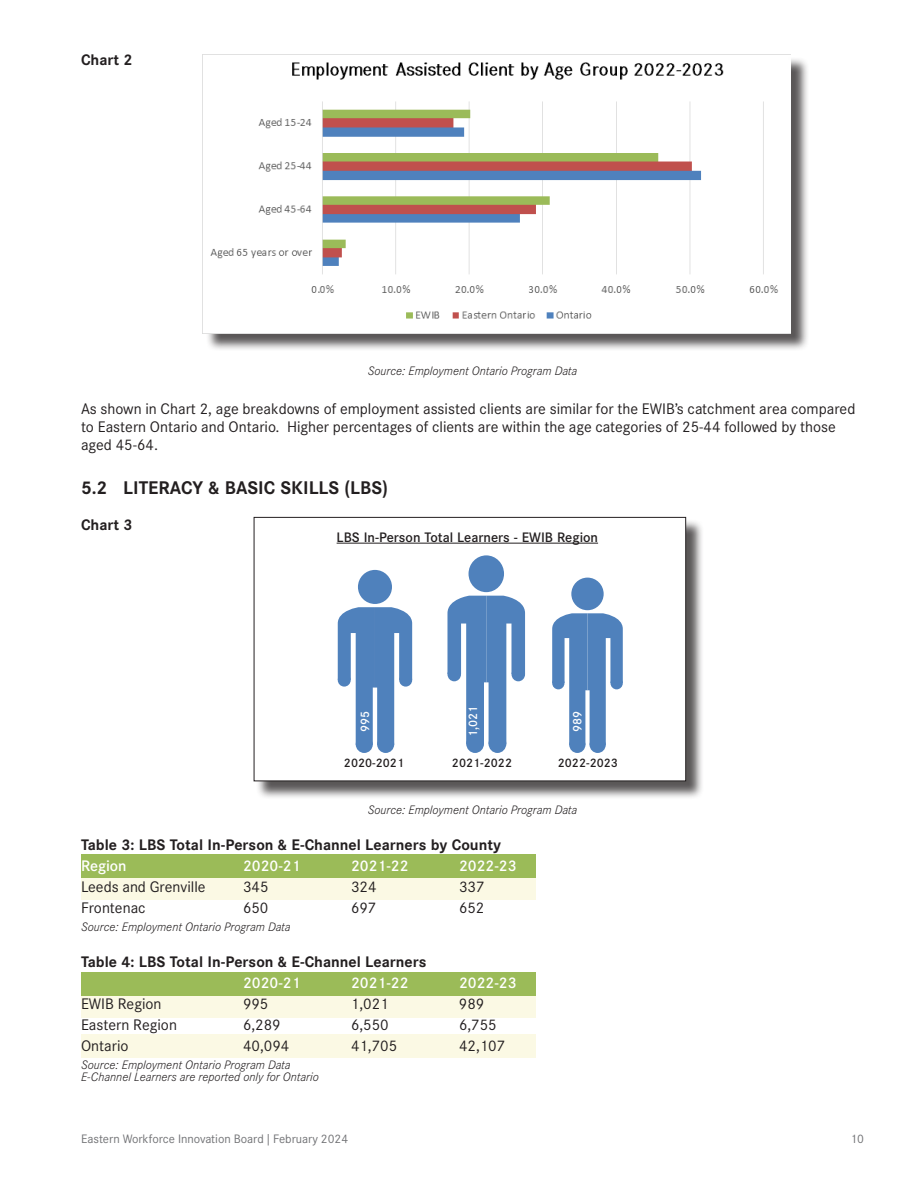
<style>
.page{position:relative;width:918px;height:1188px;background:#fff}
.page>*{position:absolute;margin:0;border:0;box-sizing:border-box;transform-origin:0 0}
.t1{font:700 18px "Corporate S";color:#231f20}
.t2{font:15px/18px "Corporate S";color:#231f20}
.t3{font:700 15px "Corporate S";color:#231f20}
.t4{font:500 15px "Corporate S";color:#fff}
.t5{font:500 13.5px "Corporate S";color:#231f20}
.t6{font:italic 300 12px/12px "Corporate S";color:#231f20}
.t7{font:12px "Corporate S";color:#717275}
.t8{font:500 12px "Corporate S";color:#231f20}
.t9{font:500 12px "Corporate S";color:#fff}
</style>
<div class="page">
<div style="left:205px;top:57px;width:605px;height:295px;background:#231f20;opacity:.75"></div>
<img style="left:203px;top:54px;width:588px;height:279px">
<div style="left:256px;top:519px;width:449px;height:281px;background:#231f20;opacity:.75"></div>
<div style="left:254px;top:517px;width:432px;height:264px;background:#fff"></div>
<div style="left:254px;top:517px;width:432px;height:264px;border:1px solid #231f20"></div>
<div style="left:358px;top:570px;width:34px;height:34px;background:#4f81bc;border-radius:50%"></div>
<div style="left:356px;top:736px;width:17px;height:17px;background:#4f81bc;border-radius:50%"></div>
<svg style="left:338px;top:607px;width:74px;height:138px"></svg>
<div style="left:377px;top:736px;width:17px;height:17px;background:#4f81bc;border-radius:50%"></div>
<div style="left:399px;top:674px;width:13px;height:13px;background:#4f81bc;border-radius:50%"></div>
<div style="left:469px;top:555px;width:35px;height:37px;background:#4f81bc;border-radius:50%"></div>
<div style="left:466px;top:735px;width:18px;height:18px;background:#4f81bc;border-radius:50%"></div>
<svg style="left:447px;top:596px;width:78px;height:148px"></svg>
<div style="left:489px;top:735px;width:17px;height:18px;background:#4f81bc;border-radius:50%"></div>
<div style="left:512px;top:667px;width:13px;height:14px;background:#4f81bc;border-radius:50%"></div>
<div style="left:571px;top:578px;width:33px;height:32px;background:#4f81bc;border-radius:50%"></div>
<div style="left:569px;top:737px;width:16px;height:16px;background:#4f81bc;border-radius:50%"></div>
<svg style="left:552px;top:613px;width:71px;height:132px"></svg>
<div style="left:590px;top:737px;width:16px;height:16px;background:#4f81bc;border-radius:50%"></div>
<div style="left:611px;top:677px;width:12px;height:12px;background:#4f81bc;border-radius:50%"></div>
<hr style="left:337px;top:543px;width:261px;height:1px;background:#231f20">
<div style="left:81px;top:877px;width:455px;height:23px;background:#fbf9e4"></div>
<div style="left:81px;top:854px;width:455px;height:23px;background:#9bbb58"></div>
<div style="left:81px;top:995px;width:455px;height:23px;background:#fbf9e4"></div>
<div style="left:81px;top:972px;width:455px;height:23px;background:#9bbb58"></div>
<div style="left:81px;top:1035px;width:455px;height:23px;background:#fbf9e4"></div>
<p class="t3" style="left:81px;top:51px;width:53px">Chart 2</p>
<p class="t6" style="left:368px;top:365px;width:211px">Source: Employment Ontario Program Data</p>
<p class="t2" style="left:81px;top:400px;width:776px">As shown in Chart 2, age breakdowns of employment assisted clients are similar for the EWIB’s catchment area compared to Eastern Ontario and Ontario. Higher percentages of clients are within the age categories of 25-44 followed by those aged 45-64.</p>
<p class="t1" style="left:81px;top:476px;width:308px">5.2 LITERACY &amp; BASIC SKILLS (LBS)</p>
<p class="t3" style="left:81px;top:515px;width:53px">Chart 3</p>
<p class="t5" style="left:337px;top:529px;width:263px">LBS In-Person Total Learners - EWIB Region</p>
<p class="t9" style="left:358px;top:732px;width:23px;rotate:-90deg">995</p>
<p class="t9" style="left:466px;top:737px;width:33px;rotate:-90deg">1,021</p>
<p class="t9" style="left:570px;top:732px;width:23px;rotate:-90deg">989</p>
<p class="t8" style="left:344px;top:756px;width:62px">2020-2021</p>
<p class="t8" style="left:452px;top:756px;width:62px">2021-2022</p>
<p class="t8" style="left:558px;top:756px;width:62px">2022-2023</p>
<p class="t6" style="left:368px;top:804px;width:211px">Source: Employment Ontario Program Data</p>
<p class="t3" style="left:81px;top:836px;width:422px">Table 3: LBS Total In-Person &amp; E-Channel Learners by County</p>
<p class="t4" style="left:81px;top:857px;width:47px">Region</p>
<p class="t4" style="left:243px;top:857px;width:59px">2020-21</p>
<p class="t4" style="left:351px;top:857px;width:59px">2021-22</p>
<p class="t4" style="left:459px;top:857px;width:59px">2022-23</p>
<p class="t2" style="left:81px;top:878px;width:126px">Leeds and Grenville</p>
<p class="t2" style="left:243px;top:878px;width:27px">345</p>
<p class="t2" style="left:351px;top:878px;width:27px">324</p>
<p class="t2" style="left:459px;top:878px;width:27px">337</p>
<p class="t2" style="left:81px;top:899px;width:66px">Frontenac</p>
<p class="t2" style="left:243px;top:899px;width:27px">650</p>
<p class="t2" style="left:351px;top:899px;width:27px">697</p>
<p class="t2" style="left:459px;top:899px;width:27px">652</p>
<p class="t6" style="left:81px;top:921px;width:211px">Source: Employment Ontario Program Data</p>
<p class="t3" style="left:81px;top:953px;width:347px">Table 4: LBS Total In-Person &amp; E-Channel Learners</p>
<p class="t4" style="left:243px;top:974px;width:59px">2020-21</p>
<p class="t4" style="left:351px;top:974px;width:59px">2021-22</p>
<p class="t4" style="left:459px;top:974px;width:59px">2022-23</p>
<p class="t2" style="left:81px;top:995px;width:82px">EWIB Region</p>
<p class="t2" style="left:243px;top:995px;width:27px">995</p>
<p class="t2" style="left:351px;top:995px;width:39px">1,021</p>
<p class="t2" style="left:459px;top:995px;width:27px">989</p>
<p class="t2" style="left:81px;top:1016px;width:97px">Eastern Region</p>
<p class="t2" style="left:243px;top:1016px;width:39px">6,289</p>
<p class="t2" style="left:351px;top:1016px;width:39px">6,550</p>
<p class="t2" style="left:459px;top:1016px;width:39px">6,755</p>
<p class="t2" style="left:81px;top:1037px;width:49px">Ontario</p>
<p class="t2" style="left:243px;top:1037px;width:48px">40,094</p>
<p class="t2" style="left:351px;top:1037px;width:48px">41,705</p>
<p class="t2" style="left:459px;top:1037px;width:48px">42,107</p>
<p class="t6" style="left:81px;top:1059px;width:239px">Source: Employment Ontario Program Data<br>E-Channel Learners are reported only for Ontario</p>
<p class="t7" style="left:81px;top:1132px;width:269px">Eastern Workforce Innovation Board | February 2024</p>
<p class="t7" style="left:850px;top:1132px;width:15px">10</p>
</div>
